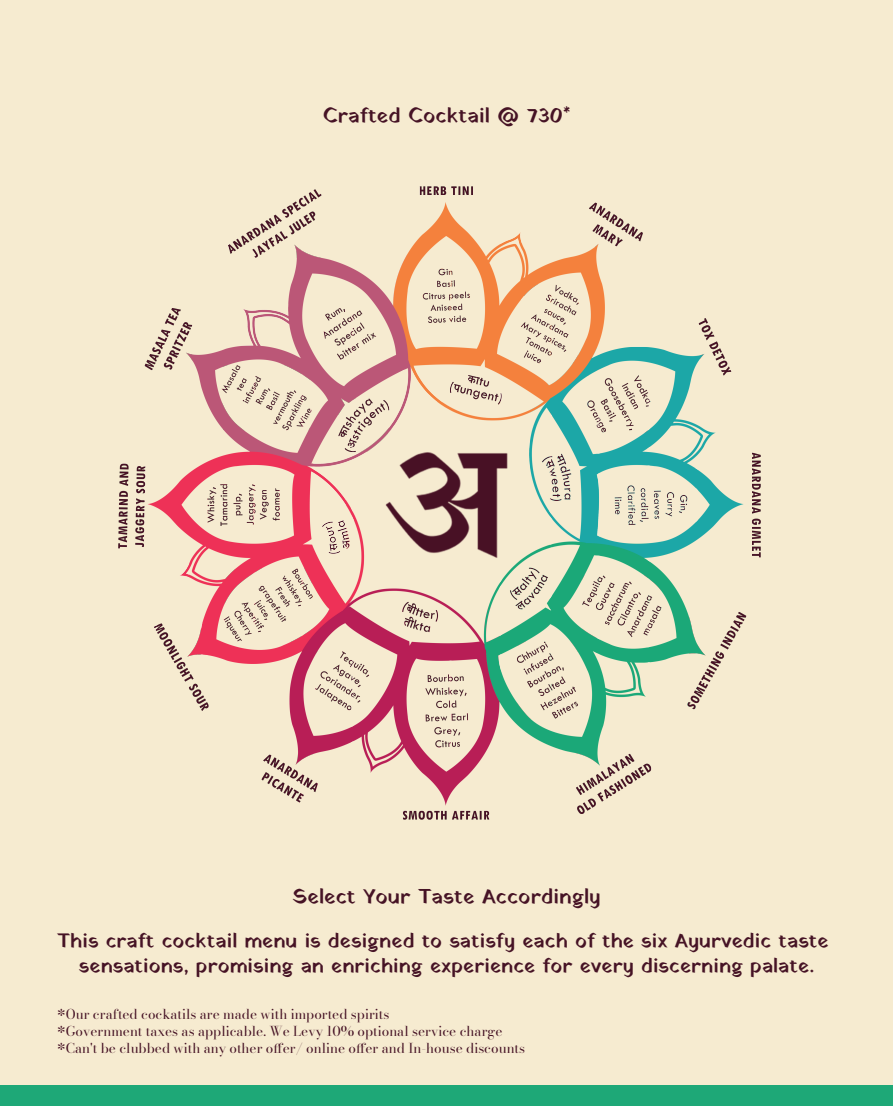
<style>
.page{position:relative;width:893px;height:1106px;background:#f6ebd0}
.page>*{position:absolute;margin:0;border:0;box-sizing:border-box;transform-origin:0 0}
.t1{font:21px "Yatra One";color:#461325}
.t2{font:20.25px/24.3px "Yatra One";color:#461325;text-align:center}
.t3{font:13.5px/16.2px "Bodoni Moda 16 pt";color:#461325}
</style>
<div class="page">
<div style="left:0;top:1085px;width:893px;height:21px;background:#1ea877"></div>
<img style="left:118px;top:186px;width:643px;height:634px">
<h1 class="t1" style="left:323px;top:101px;width:249px">Crafted Cocktail @ 730*</h1>
<h1 class="t1" style="left:292px;top:882px;width:310px">Select Your Taste Accordingly</h1>
<h2 class="t2" style="left:57px;top:929px;width:773px">This craft cocktail menu is designed to satisfy each of the six Ayurvedic taste sensations, promising an enriching experience for every discerning palate.</h2>
<p class="t3" style="left:57px;top:1006px;width:334px">*Our crafted cockatils are made with imported spirits</p>
<p class="t3" style="left:57px;top:1023px;width:469px">*Government taxes as applicable. We Levy 10% optional service charge *Can't be clubbed with any other offer/ online offer and In-house discounts</p>
</div>
